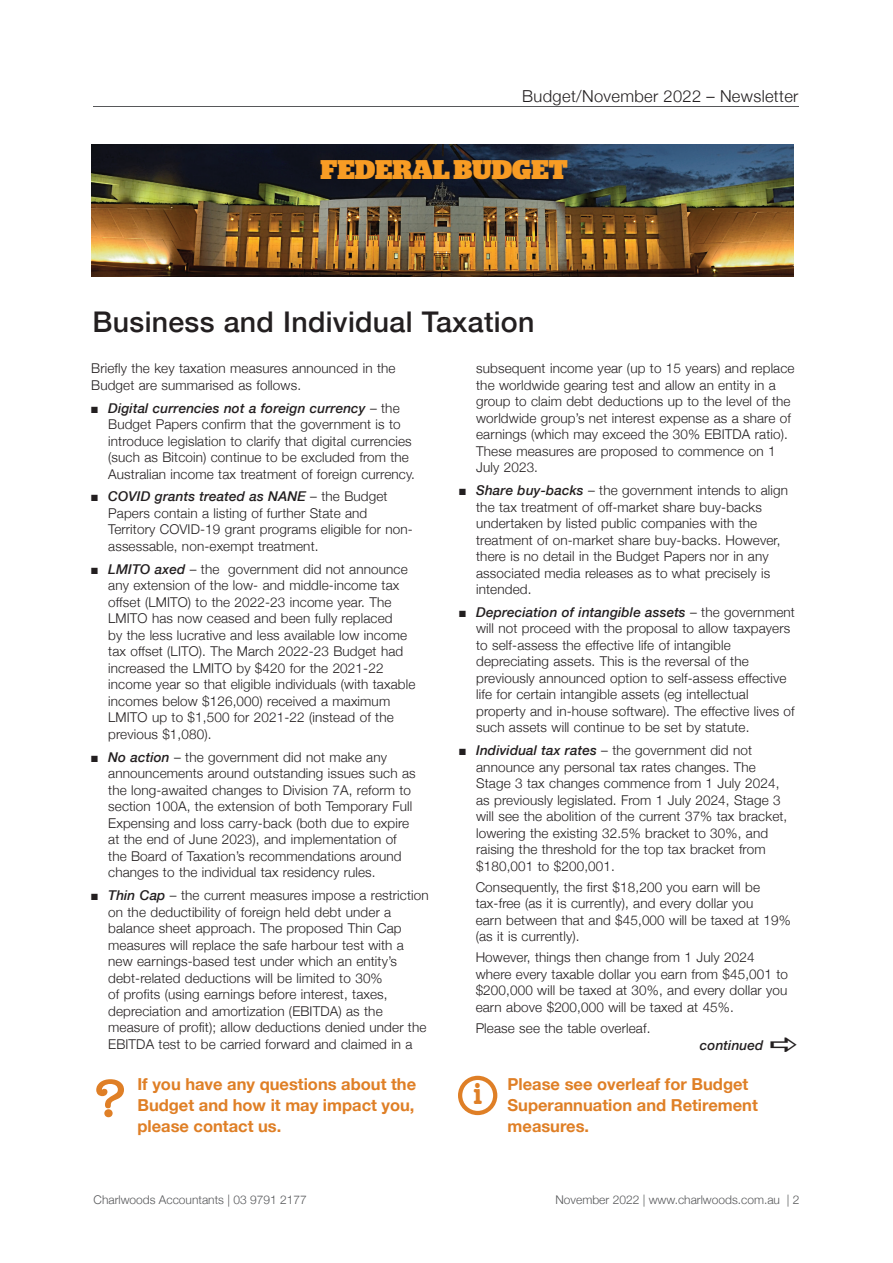
<style>
.page{position:relative;width:893px;height:1263px;background:#fff}
.page>*{position:absolute;margin:0;border:0;box-sizing:border-box;transform-origin:0 0}
.t1{font:600 54px "American Typewriter";color:#df7f26}
.t2{font:700 condensed 30px "American Typewriter";color:#df7f26}
.t3{font:500 28.5px "Helvetica Neue";letter-spacing:.01em;color:#231f20}
.t4{font:900 27px "Stag";color:#f89c24}
.t5{font:700 16.5px/21px "Helvetica Neue";color:#df7f26}
.t6{font:300 16.5px "Helvetica Neue";letter-spacing:.02em;color:#231f20}
.t7{font:300 13.5px/16.5px "Helvetica Neue";letter-spacing:.01em;color:#231f20}
.t8{font:italic 500 13.5px "Helvetica Neue";letter-spacing:.01em;color:#231f20}
.t9{font:300 12px "Helvetica Neue";color:#57585a}
.s1{font-weight:500;font-style:italic}
</style>
<div class="page">
<hr style="left:93px;top:106px;width:705px;height:1px;background:#57585a">
<div style="left:458px;top:1076px;width:39px;height:39px;border:4px solid #df7f26;border-radius:50%"></div>
<img style="left:92px;top:144px;width:702px;height:133px">
<p class="t6" style="left:522px;top:83px;width:278px">Budget/November 2022 – Newsletter</p>
<h3 class="t4" style="left:321px;top:150px;width:249px">FEDERAL BUDGET</h3>
<h3 class="t3" style="left:93px;top:299px;width:443px">Business and Individual Taxation</h3>
<p class="t7" style="left:91px;top:359px;width:306px">Briefly the key taxation measures announced in the<br>Budget are summarised as follows.</p>
<p class="t7" style="left:108px;top:398px;width:308px;text-indent:-17px">■ <span class="s1">Digital currencies not a foreign currency</span> – the Budget Papers confirm that the government is to introduce legislation to clarify that digital currencies (such as Bitcoin) continue to be excluded from the Australian income tax treatment of foreign currency.</p>
<p class="t7" style="left:108px;top:487px;width:306px;text-indent:-17px">■ <span class="s1">COVID grants treated as NANE</span> – the Budget Papers contain a listing of further State and Territory COVID-19 grant programs eligible for non&shy;assessable, non-exempt treatment.</p>
<p class="t7" style="left:108px;top:560px;width:309px;text-indent:-17px">■ <span class="s1">LMITO axed</span> – the government did not announce any extension of the low- and middle-income tax offset (LMITO) to the 2022-23 income year. The LMITO has now ceased and been fully replaced<br>by the less lucrative and less available low income tax offset (LITO). The March 2022-23 Budget had increased the LMITO by $420 for the 2021-22 income year so that eligible individuals (with taxable incomes below $126,000) received a maximum LMITO up to $1,500 for 2021-22 (instead of the previous $1,080).</p>
<p class="t7" style="left:108px;top:748px;width:309px;text-indent:-17px">■ <span class="s1">No action</span> – the government did not make any announcements around outstanding issues such as the long-awaited changes to Division 7A, reform to section 100A, the extension of both Temporary Full Expensing and loss carry-back (both due to expire at the end of June 2023), and implementation of the Board of Taxation’s recommendations around changes to the individual tax residency rules.</p>
<p class="t7" style="left:108px;top:886px;width:322px;text-indent:-17px">■ <span class="s1">Thin Cap</span> – the current measures impose a restriction on the deductibility of foreign held debt under a balance sheet approach. The proposed Thin Cap measures will replace the safe harbour test with a new earnings-based test under which an entity’s debt-related deductions will be limited to 30%<br>of profits (using earnings before interest, taxes, depreciation and amortization (EBITDA) as the measure of profit); allow deductions denied under the EBITDA test to be carried forward and claimed in a</p>
<p class="t7" style="left:476px;top:359px;width:320px">subsequent income year (up to 15 years) and replace the worldwide gearing test and allow an entity in a group to claim debt deductions up to the level of the worldwide group’s net interest expense as a share of earnings (which may exceed the 30% EBITDA ratio).<br>These measures are proposed to commence on 1<br>July 2023.</p>
<p class="t7" style="left:476px;top:481px;width:313px;text-indent:-17px">■ <span class="s1">Share buy-backs</span> – the government intends to align the tax treatment of off-market share buy-backs undertaken by listed public companies with the treatment of on-market share buy-backs. However, there is no detail in the Budget Papers nor in any associated media releases as to what precisely is intended.</p>
<p class="t7" style="left:476px;top:603px;width:320px;text-indent:-17px">■ <span class="s1">Depreciation of intangible assets</span> – the government will not proceed with the proposal to allow taxpayers to self-assess the effective life of intangible depreciating assets. This is the reversal of the previously announced option to self-assess effective life for certain intangible assets (eg intellectual property and in-house software). The effective lives of such assets will continue to be set by statute.</p>
<p class="t7" style="left:476px;top:741px;width:313px;text-indent:-17px">■ <span class="s1">Individual tax rates</span> – the government did not announce any personal tax rates changes. The Stage 3 tax changes commence from 1 July 2024, as previously legislated. From 1 July 2024, Stage 3 will see the abolition of the current 37% tax bracket, lowering the existing 32.5% bracket to 30%, and raising the threshold for the top tax bracket from $180,001 to $200,001.</p>
<p class="t7" style="left:476px;top:878px;width:317px">Consequently, the first $18,200 you earn will be tax-free (as it is currently), and every dollar you<br>earn between that and $45,000 will be taxed at 19% (as it is currently).</p>
<p class="t7" style="left:476px;top:948px;width:314px">However, things then change from 1 July 2024 where every taxable dollar you earn from $45,001 to $200,000 will be taxed at 30%, and every dollar you earn above $200,000 will be taxed at 45%.</p>
<p class="t7" style="left:476px;top:1019px;width:176px">Please see the table overleaf.</p>
<p class="t8" style="left:700px;top:1034px;width:65px">continued</p>
<h1 class="t1" style="left:94px;top:1057px;width:34px">?</h1>
<p class="t5" style="left:137px;top:1074px;width:280px">If you have any questions about the<br>Budget and how it may impact you,</p>
<p class="t5" style="left:137px;top:1116px;width:145px">please contact us.</p>
<h2 class="t2" style="left:473px;top:1070px;width:10px">i</h2>
<p class="t5" style="left:508px;top:1074px;width:252px">Please see overleaf for Budget<br>Superannuation and Retirement measures.</p>
<p class="t9" style="left:94px;top:1190px;width:215px">Charlwoods Accountants | 03 9791 2177</p>
<p class="t9" style="left:555px;top:1190px;width:245px">November 2022 | www.charlwoods.com.au | 2</p>
</div>
